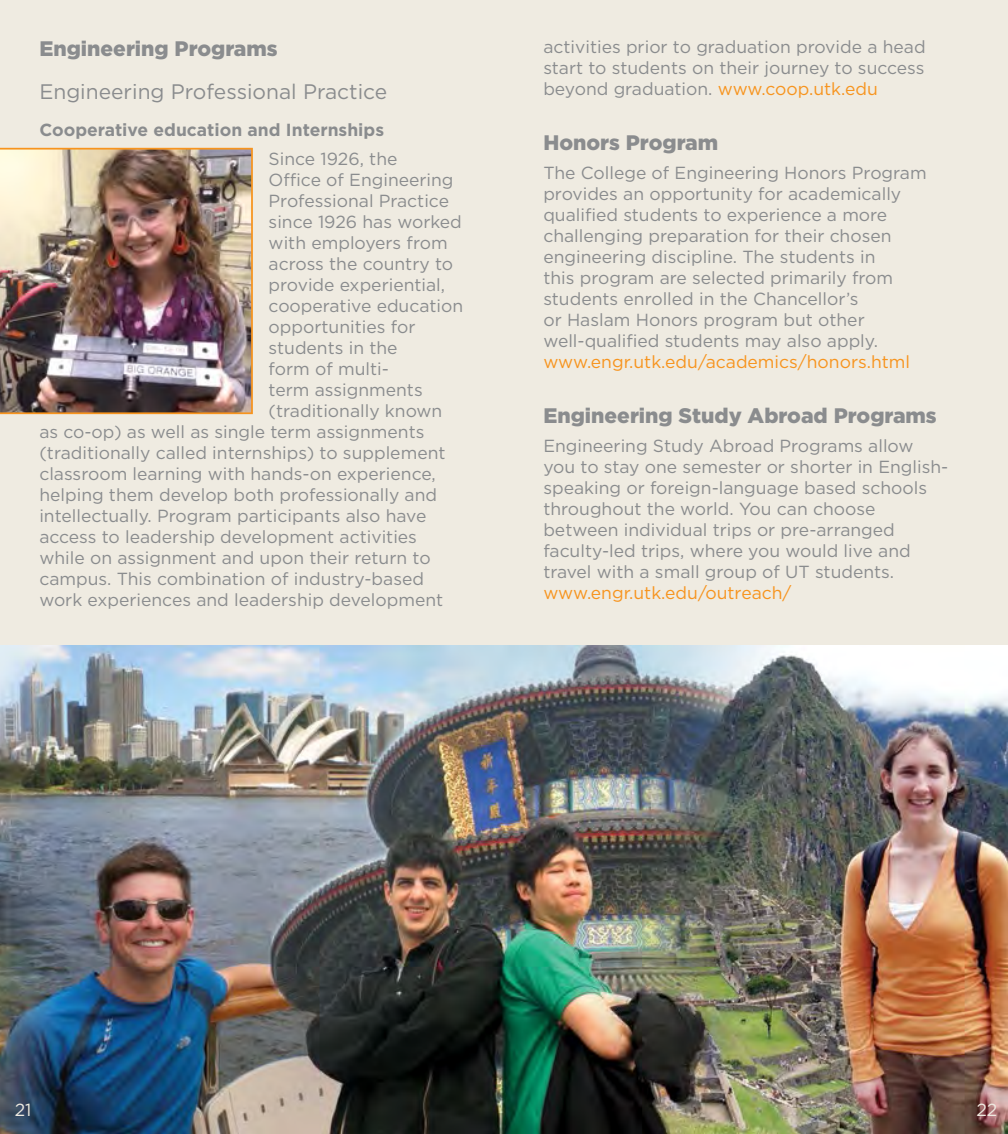
<style>
.page{position:relative;width:1008px;height:1134px;background:#efebe1}
.page>*{position:absolute;margin:0;border:0;box-sizing:border-box;transform-origin:0 0}
.t1{font:900 21px "Gotham";color:#8a8c8e}
.t2{font:21px "Gotham";color:#8a8c8e}
.t3{font:17.5px/21px "Gotham";color:#8a8c8e}
.t4{font:17.5px "Gotham";color:#f7941e}
.t5{font:700 17.5px "Gotham";color:#8a8c8e}
.t6{font:17.5px "Gotham";color:#efebe1}
.s1{color:#f7941e}
</style>
<div class="page">
<img style="left:0;top:646px;width:1008px;height:488px">
<img style="left:0;top:148px;width:253px;height:266px">
<p class="t1" style="left:39px;top:34px;width:240px">Engineering Programs</p>
<p class="t2" style="left:39px;top:78px;width:350px">Engineering Professional Practice</p>
<p class="t5" style="left:39px;top:118px;width:346px">Cooperative education and Internships</p>
<p class="t3" style="left:269px;top:147px;width:130px">Since 1926, the</p>
<p class="t3" style="left:269px;top:168px;width:186px">Office of Engineering</p>
<p class="t3" style="left:269px;top:189px;width:182px">Professional Practice</p>
<p class="t3" style="left:269px;top:210px;width:195px">since 1926 has worked</p>
<p class="t3" style="left:269px;top:231px;width:181px">with employers from</p>
<p class="t3" style="left:269px;top:252px;width:186px">across the country to</p>
<p class="t3" style="left:269px;top:273px;width:178px">provide experiential,</p>
<p class="t3" style="left:269px;top:294px;width:196px">cooperative education</p>
<p class="t3" style="left:269px;top:315px;width:148px">opportunities for</p>
<p class="t3" style="left:269px;top:336px;width:131px">students in the</p>
<p class="t3" style="left:269px;top:357px;width:122px">form of multi-</p>
<p class="t3" style="left:269px;top:378px;width:156px">term assignments</p>
<p class="t3" style="left:269px;top:399px;width:175px">(traditionally known</p>
<p class="t3" style="left:39px;top:420px;width:387px">as co-op) as well as single term assignments</p>
<p class="t3" style="left:39px;top:441px;width:408px">(traditionally called internships) to supplement</p>
<p class="t3" style="left:39px;top:462px;width:398px">classroom learning with hands-on experience,</p>
<p class="t3" style="left:39px;top:483px;width:399px">helping them develop both professionally and</p>
<p class="t3" style="left:39px;top:504px;width:389px">intellectually. Program participants also have</p>
<p class="t3" style="left:39px;top:525px;width:379px">access to leadership development activities</p>
<p class="t3" style="left:39px;top:546px;width:393px">while on assignment and upon their return to</p>
<p class="t3" style="left:39px;top:567px;width:386px">campus. This combination of industry-based</p>
<p class="t3" style="left:39px;top:588px;width:405px">work experiences and leadership development</p>
<p class="t3" style="left:543px;top:36px;width:384px;text-align:justify">activities prior to graduation provide a head start to students on their journey to success beyond graduation. <span class="s1">www.coop.utk.edu</span></p>
<p class="t1" style="left:543px;top:128px;width:176px">Honors Program</p>
<p class="t3" style="left:543px;top:162px;width:385px">The College of Engineering Honors Program provides an opportunity for academically qualified students to experience a more challenging preparation for their chosen engineering discipline. The students in<br>this program are selected primarily from students enrolled in the Chancellor’s<br>or Haslam Honors program but other well-qualified students may also apply.</p>
<p class="t4" style="left:543px;top:351px;width:368px">www.engr.utk.edu/academics/honors.html</p>
<p class="t1" style="left:543px;top:401px;width:395px">Engineering Study Abroad Programs</p>
<p class="t3" style="left:543px;top:435px;width:406px">Engineering Study Abroad Programs allow you to stay one semester or shorter in English&shy;speaking or foreign-language based schools throughout the world. You can choose between individual trips or pre-arranged faculty-led trips, where you would live and travel with a small group of UT students.</p>
<p class="t4" style="left:543px;top:582px;width:250px">www.engr.utk.edu/outreach/</p>
<p class="t6" style="left:15px;top:1099px;width:18px">21</p>
<p class="t6" style="left:977px;top:1099px;width:22px">22</p>
</div>
